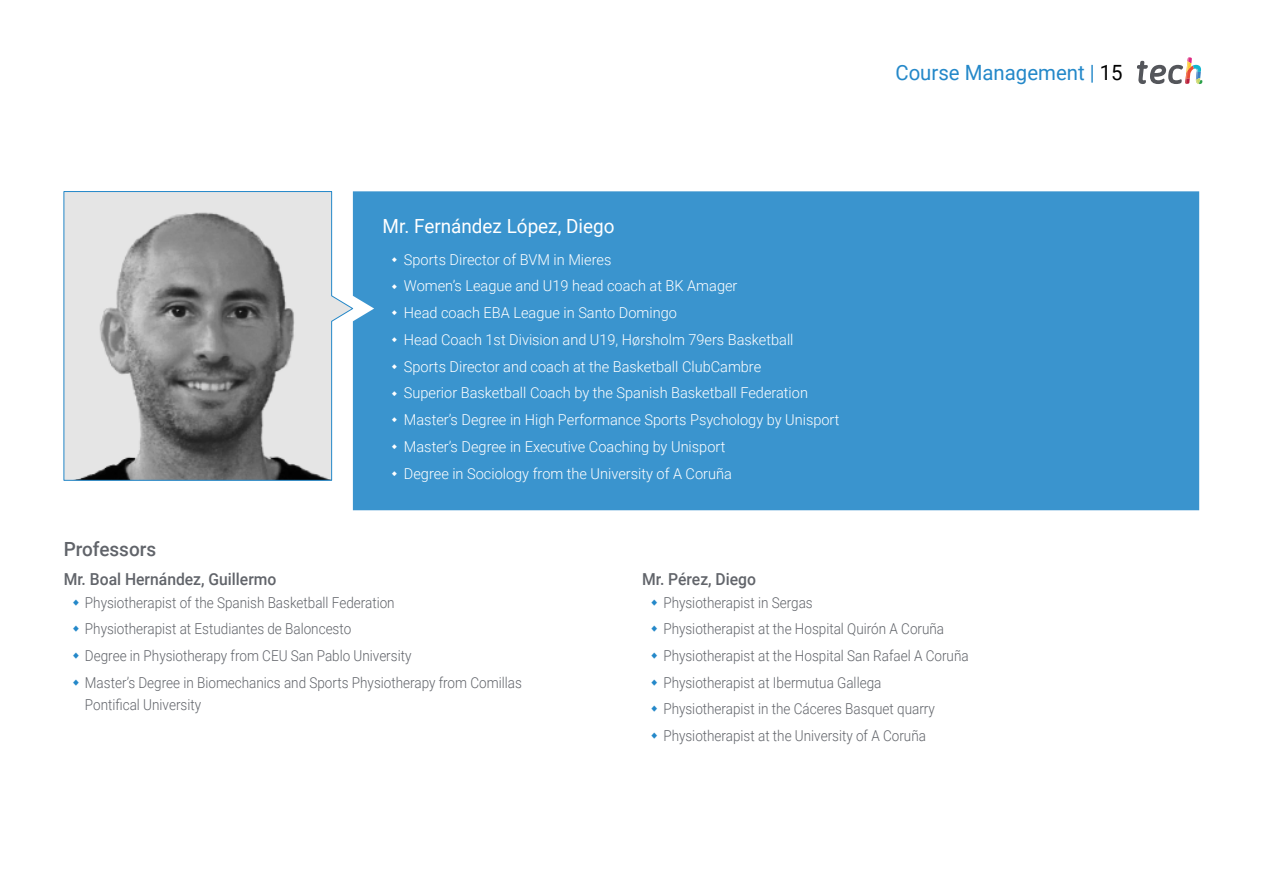
<style>
.page{position:relative;width:1263px;height:893px;background:#fff}
.page>*{position:absolute;margin:0;border:0;box-sizing:border-box;transform-origin:0 0}
.t1{font:21px "Roboto";color:#2488c9}
.t2{font:19.5px "Roboto";color:#fff}
.t3{font:500 19.5px "Roboto";color:#61646a}
.t4{font:500 16.5px "Roboto";color:#61646a;scale:.95 1}
.t5{font:300 15px/26.7px "Roboto";color:#61646a;scale:.9 1}
.t6{font:300 15px/26.7px "Roboto";color:#fff}
.s1{color:#000}
</style>
<div class="page">
<svg style="left:1137px;top:57px;width:65px;height:27px"></svg>
<div style="left:353px;top:191px;width:846px;height:319px;background:#3a94ce"></div>
<svg style="left:64px;top:191px;width:289px;height:290px;background:#afb0b1"></svg>
<svg style="left:392px;top:257px;width:5px;height:5px"></svg>
<svg style="left:392px;top:284px;width:5px;height:5px"></svg>
<svg style="left:392px;top:310px;width:5px;height:5px"></svg>
<svg style="left:392px;top:337px;width:5px;height:5px"></svg>
<svg style="left:392px;top:364px;width:5px;height:5px"></svg>
<svg style="left:392px;top:391px;width:5px;height:5px"></svg>
<svg style="left:392px;top:417px;width:5px;height:5px"></svg>
<svg style="left:392px;top:444px;width:5px;height:5px"></svg>
<svg style="left:392px;top:471px;width:5px;height:5px"></svg>
<h2 class="t2" style="left:383px;top:212px;width:233px">Mr. Fernández López, Diego</h2>
<p class="t6" style="left:404px;top:245px;width:437px">Sports Director of BVM in Mieres<br>Women’s League and U19 head coach at BK Amager<br>Head coach EBA League in Santo Domingo<br>Head Coach 1st Division and U19, Hørsholm 79ers Basketball<br>Sports Director and coach at the Basketball ClubCambre<br>Superior Basketball Coach by the Spanish Basketball Federation Master’s Degree in High Performance Sports Psychology by Unisport Master’s Degree in Executive Coaching by Unisport<br>Degree in Sociology from the University of A Coruña</p>
<h1 class="t1" style="left:895px;top:57px;width:229px">Course Management | <span class="s1">15</span></h1>
<h2 class="t3" style="left:64px;top:535px;width:94px">Professors</h2>
<p class="t4" style="left:64px;top:568px;width:225px">Mr. Boal Hernández, Guillermo</p>
<p class="t5" style="left:85px;top:588px;width:487px">Physiotherapist of the Spanish Basketball Federation<br>Physiotherapist at Estudiantes de Baloncesto<br>Degree in Physiotherapy from CEU San Pablo University<br>Master’s Degree in Biomechanics and Sports Physiotherapy from Comillas</p>
<p class="t5" style="left:85px;top:691px;width:131px">Pontifical University</p>
<p class="t4" style="left:642px;top:568px;width:121px">Mr. Pérez, Diego</p>
<p class="t5" style="left:663px;top:588px;width:341px">Physiotherapist in Sergas<br>Physiotherapist at the Hospital Quirón A Coruña Physiotherapist at the Hospital San Rafael A Coruña Physiotherapist at Ibermutua Gallega Physiotherapist in the Cáceres Basquet quarry Physiotherapist at the University of A Coruña</p>
</div>
